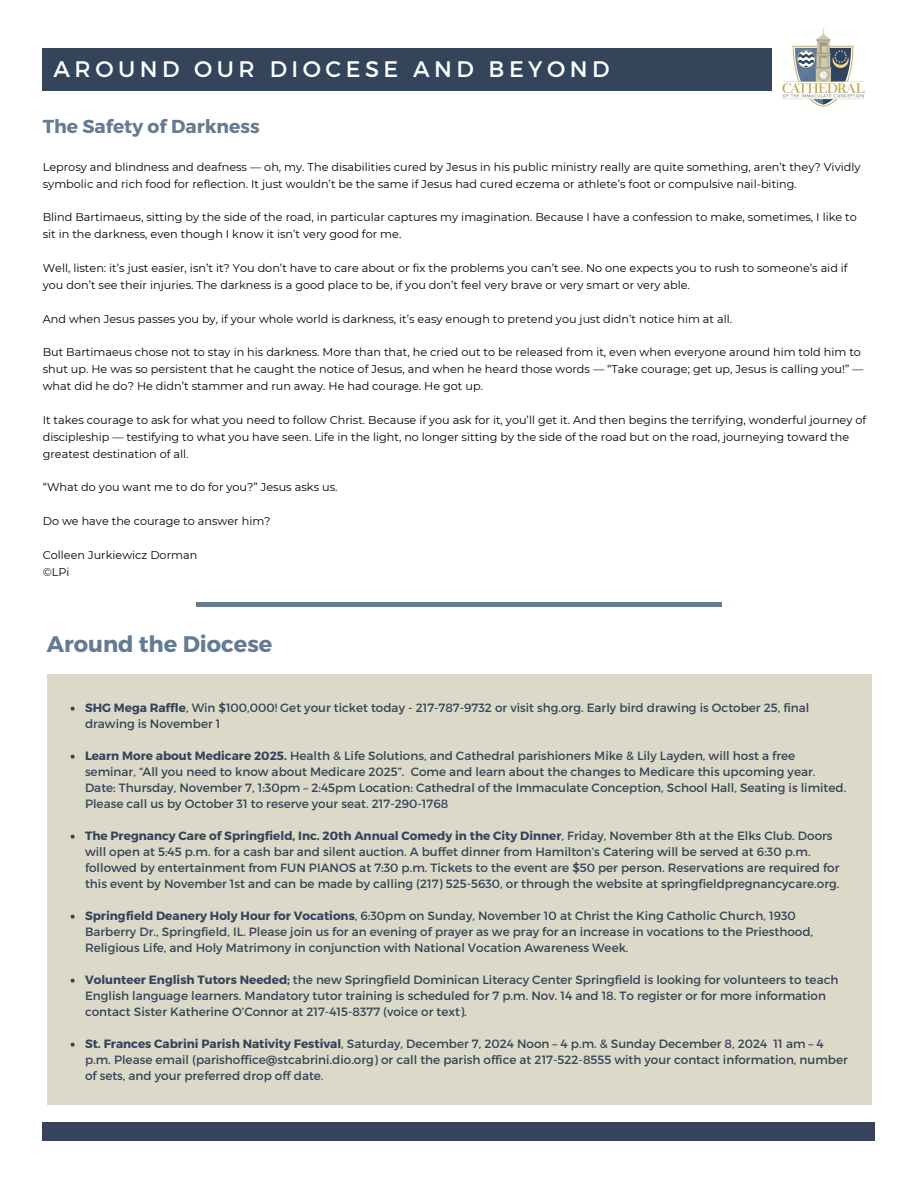
<style>
.page{position:relative;width:918px;height:1188px;background:#fff}
.page>*{position:absolute;margin:0;border:0;box-sizing:border-box;transform-origin:0 0}
.t1{font:22.5px "Montserrat";letter-spacing:.2em;color:#fefefd}
.t2{font:700 22.5px "Montserrat";color:#637b93}
.t3{font:700 18.75px "Montserrat";color:#637b93}
.t4{font:12px/16px "Montserrat";color:#33445b}
.t5{font:11.25px/17px "Montserrat";color:#000}
.s1{font-weight:700}
</style>
<div class="page">
<img style="left:782px;top:28px;width:83px;height:79px">
<div style="left:43px;top:49px;width:729px;height:42px;background:#33445b"></div>
<div style="left:43px;top:1123px;width:832px;height:18px;background:#33445b"></div>
<div style="left:47px;top:674px;width:824px;height:431px;background:#ddd9c9"></div>
<svg style="left:71px;top:707px;width:4px;height:4px"></svg>
<svg style="left:71px;top:755px;width:4px;height:4px"></svg>
<svg style="left:71px;top:835px;width:4px;height:4px"></svg>
<svg style="left:71px;top:915px;width:4px;height:4px"></svg>
<svg style="left:71px;top:979px;width:4px;height:4px"></svg>
<svg style="left:71px;top:1043px;width:4px;height:4px"></svg>
<hr style="left:196px;top:603px;width:526px;height:3px;background:#637b93">
<p class="t1" style="left:54px;top:54px;width:557px">AROUND OUR DIOCESE AND BEYOND</p>
<p class="t3" style="left:43px;top:114px;width:218px">The Safety of Darkness</p>
<p class="t5" style="left:43px;top:158px;width:819px">Leprosy and blindness and deafness — oh, my. The disabilities cured by Jesus in his public ministry really are quite something, aren’t they? Vividly symbolic and rich food for reflection. It just wouldn’t be the same if Jesus had cured eczema or athlete’s foot or compulsive nail-biting.</p>
<p class="t5" style="left:43px;top:209px;width:816px">Blind Bartimaeus, sitting by the side of the road, in particular captures my imagination. Because I have a confession to make, sometimes, I like to sit in the darkness, even though I know it isn’t very good for me.</p>
<p class="t5" style="left:43px;top:259px;width:807px">Well, listen: it’s just easier, isn’t it? You don’t have to care about or fix the problems you can’t see. No one expects you to rush to someone’s aid if you don’t see their injuries. The darkness is a good place to be, if you don’t feel very brave or very smart or very able.</p>
<h2 class="t5" style="left:43px;top:310px;width:691px">And when Jesus passes you by, if your whole world is darkness, it’s easy enough to pretend you just didn’t notice him at all.</h2>
<p class="t5" style="left:43px;top:344px;width:822px">But Bartimaeus chose not to stay in his darkness. More than that, he cried out to be released from it, even when everyone around him told him to shut up. He was so persistent that he caught the notice of Jesus, and when he heard those words — “Take courage; get up, Jesus is calling you!” — what did he do? He didn’t stammer and run away. He had courage. He got up.</p>
<p class="t5" style="left:43px;top:411px;width:825px">It takes courage to ask for what you need to follow Christ. Because if you ask for it, you’ll get it. And then begins the terrifying, wonderful journey of discipleship — testifying to what you have seen. Life in the light, no longer sitting by the side of the road but on the road, journeying toward the greatest destination of all.</p>
<p class="t5" style="left:43px;top:479px;width:296px">“What do you want me to do for you?” Jesus asks us.</p>
<p class="t5" style="left:43px;top:513px;width:229px">Do we have the courage to answer him?</p>
<p class="t5" style="left:43px;top:546px;width:156px">Colleen Jurkiewicz Dorman</p>
<p class="t5" style="left:43px;top:563px;width:28px">©LPi</p>
<p class="t2" style="left:47px;top:629px;width:227px">Around the Diocese</p>
<h3 class="t4" style="left:85px;top:699px;width:726px"><span class="s1">SHG Mega Raffle</span>, Win $100,000! Get your ticket today - 217-787-9732 or visit shg.org. Early bird drawing is October 25, final drawing is November 1</h3>
<p class="t4" style="left:85px;top:747px;width:763px"><span class="s1">Learn More about Medicare 2025.</span> Health &amp; Life Solutions, and Cathedral parishioners Mike &amp; Lily Layden, will host a free seminar, “All you need to know about Medicare 2025”. Come and learn about the changes to Medicare this upcoming year.<br>Date: Thursday, November 7, 1:30pm – 2:45pm Location: Cathedral of the Immaculate Conception, School Hall, Seating is limited.<br>Please call us by October 31 to reserve your seat. 217-290-1768</p>
<p class="t4" style="left:85px;top:827px;width:756px"><span class="s1">The Pregnancy Care of Springfield, Inc. 20th Annual Comedy in the City Dinner</span>, Friday, November 8th at the Elks Club. Doors will open at 5:45 p.m. for a cash bar and silent auction. A buffet dinner from Hamilton’s Catering will be served at 6:30 p.m. followed by entertainment from FUN PIANOS at 7:30 p.m. Tickets to the event are $50 per person. Reservations are required for this event by November 1st and can be made by calling (217) 525-5630, or through the website at springfieldpregnancycare.org.</p>
<p class="t4" style="left:85px;top:907px;width:730px"><span class="s1">Springfield Deanery Holy Hour for Vocations</span>, 6:30pm on Sunday, November 10 at Christ the King Catholic Church, 1930<br>Barberry Dr., Springfield, IL. Please join us for an evening of prayer as we pray for an increase in vocations to the Priesthood,<br>Religious Life, and Holy Matrimony in conjunction with National Vocation Awareness Week.</p>
<p class="t4" style="left:85px;top:971px;width:755px"><span class="s1">Volunteer English Tutors Needed;</span> the new Springfield Dominican Literacy Center Springfield is looking for volunteers to teach<br>English language learners. Mandatory tutor training is scheduled for 7 p.m. Nov. 14 and 18. To register or for more information contact Sister Katherine O’Connor at 217-415-8377 (voice or text).</p>
<p class="t4" style="left:85px;top:1035px;width:764px"><span class="s1">St. Frances Cabrini Parish Nativity Festival</span>, Saturday, December 7, 2024 Noon – 4 p.m. &amp; Sunday December 8, 2024 11 am – 4 p.m. Please email (parishoffice@stcabrini.dio.org) or call the parish office at 217-522-8555 with your contact information, number of sets, and your preferred drop off date.</p>
</div>
